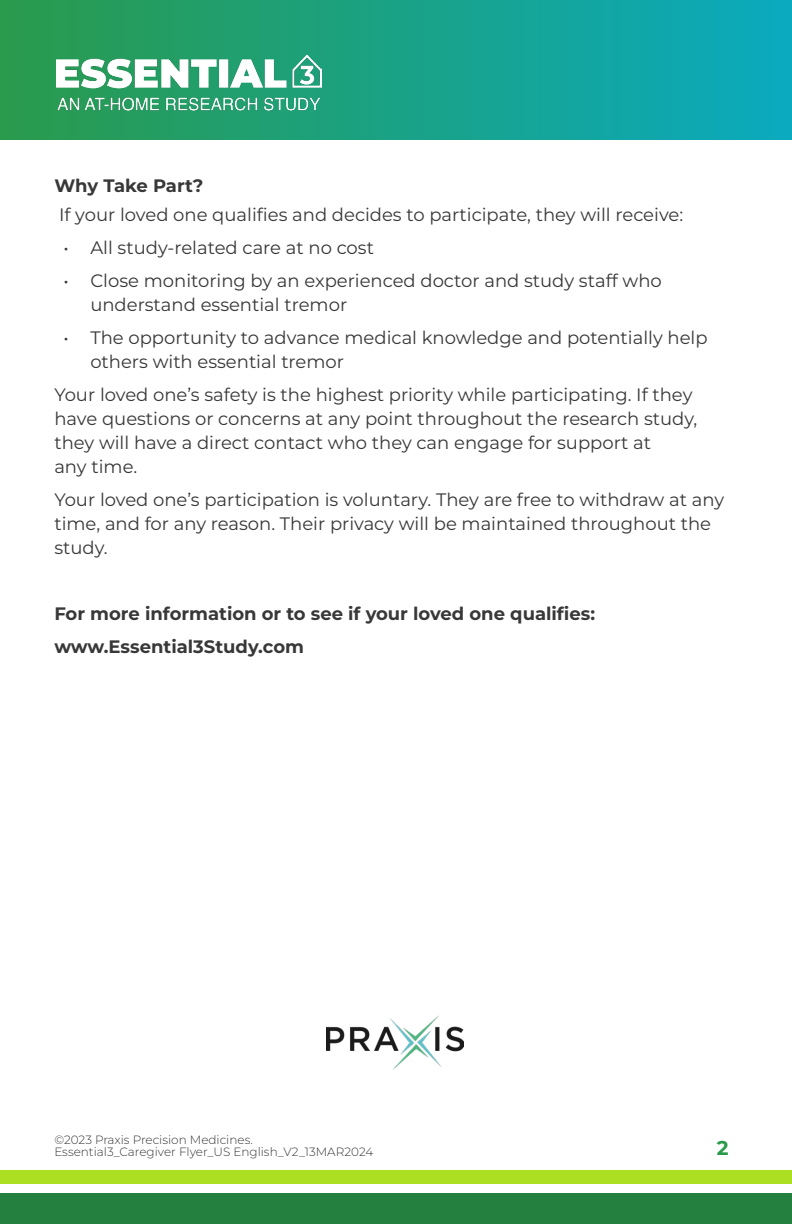
<style>
.page{position:relative;width:792px;height:1224px;background:#fff}
.page>*{position:absolute;margin:0;border:0;box-sizing:border-box;transform-origin:0 0}
.H3_-_12pt{font:700 20px "Montserrat";color:#2a9a4c}
.Paragraph_9pt__controls_styles_below{font:18px/24px "Montserrat";color:#383838}
.Paragraph_9pt__controls_styles_below-2{font:700 18px "Montserrat";color:#383838}
.H3_-_12pt-2{font:700 18px "Montserrat";letter-spacing:-.005em;color:#383838}
.copyright_and_code{font:300 12px "Montserrat";color:#383838}
</style>
<div class="page">
<div style="left:0;top:0;width:792px;height:140px;background:linear-gradient(to right,#2a9a4c,#0aaabf)"></div>
<div style="left:0;top:1194px;width:792px;height:30px;background:#23803f"></div>
<div style="left:0;top:1171px;width:792px;height:13px;background:#acdf21"></div>
<img style="left:56px;top:55px;width:265px;height:57px">
<img style="left:326px;top:1015px;width:138px;height:54px">
<p class="H3_-_12pt-2" style="left:54px;top:172px;width:150px">Why Take Part?</p>
<p class="Paragraph_9pt__controls_styles_below" style="left:59px;top:202px;width:626px">If your loved one qualifies and decides to participate, they will receive:</p>
<p class="Paragraph_9pt__controls_styles_below" style="left:63px;top:235px;width:312px">• All study-related care at no cost</p>
<p class="Paragraph_9pt__controls_styles_below" style="left:90px;top:268px;width:573px;text-indent:-27px">• Close monitoring by an experienced doctor and study staff who understand essential tremor</p>
<p class="Paragraph_9pt__controls_styles_below" style="left:90px;top:325px;width:619px;text-indent:-27px">• The opportunity to advance medical knowledge and potentially help others with essential tremor</p>
<p class="Paragraph_9pt__controls_styles_below" style="left:54px;top:382px;width:645px">Your loved one’s safety is the highest priority while participating. If they have questions or concerns at any point throughout the research study, they will have a direct contact who they can engage for support at<br>any time.</p>
<p class="Paragraph_9pt__controls_styles_below" style="left:54px;top:487px;width:671px">Your loved one’s participation is voluntary. They are free to withdraw at any time, and for any reason. Their privacy will be maintained throughout the study.</p>
<p class="Paragraph_9pt__controls_styles_below-2" style="left:54px;top:601px;width:542px">For more information or to see if your loved one qualifies:</p>
<p class="Paragraph_9pt__controls_styles_below-2" style="left:54px;top:634px;width:251px">www.Essential3Study.com</p>
<p class="copyright_and_code" style="left:54px;top:1131px;width:200px">©2023 Praxis Precision Medicines.</p>
<p class="copyright_and_code" style="left:54px;top:1144px;width:320px">Essential3_Caregiver Flyer_US English_V2_13MAR2024</p>
<p class="H3_-_12pt" style="left:717px;top:1133px;width:13px">2</p>
</div>
